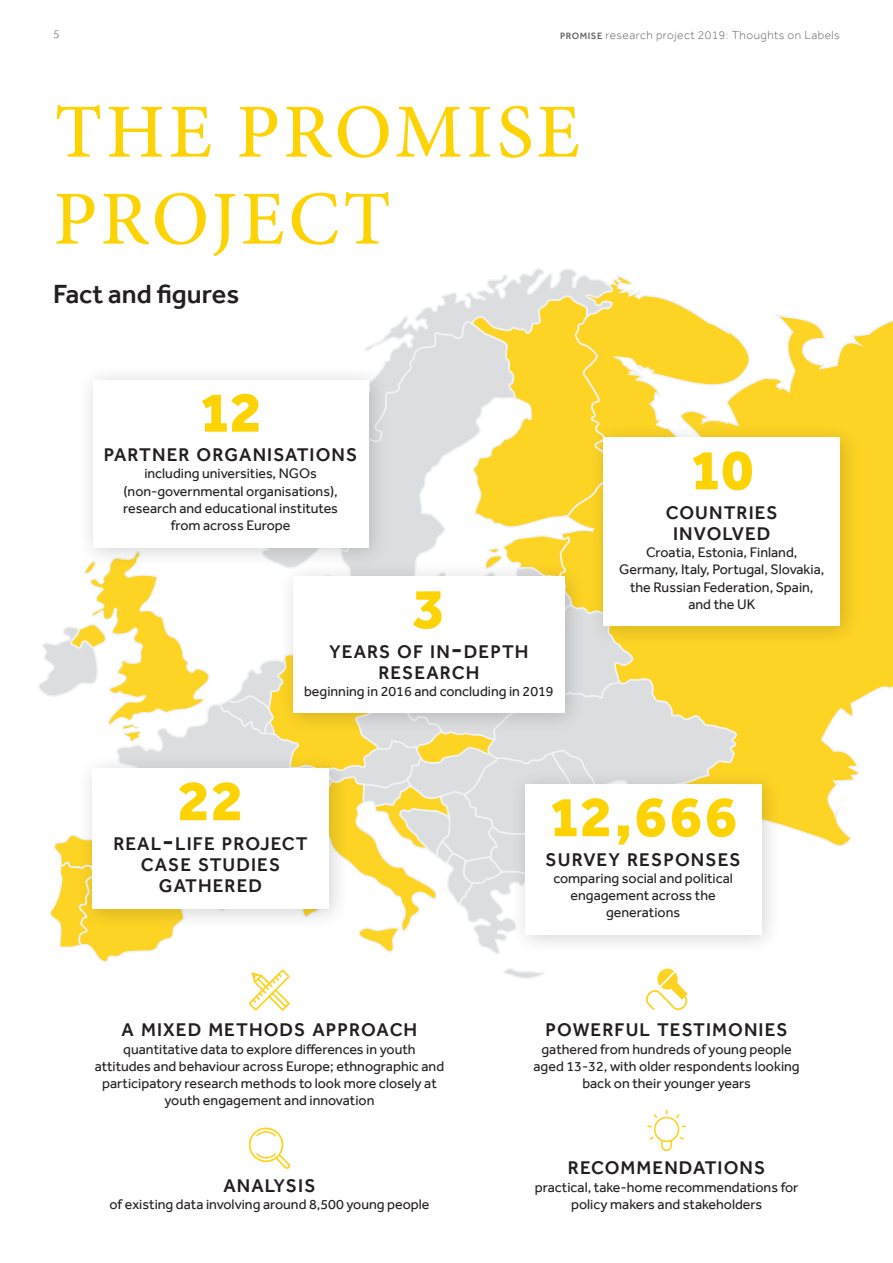
<style>
.page{position:relative;width:893px;height:1263px;background:#fff}
.page>*{position:absolute;margin:0;border:0;box-sizing:border-box;transform-origin:0 0}
.header_effra_79_74_6{font:500 76.5px/87px "Minion Pro";letter-spacing:.045em;color:#fed304}
.infographic_effra_nu{font:800 58.5px "Effra";letter-spacing:-.01em;color:#fed304}
.sub_header_effra_18{font:500 27px "Effra";color:#231f20}
.infographic_effra_te{font:500 18.9px/21px "Effra";letter-spacing:.055em;color:#231f20;text-align:center}
.infographic_EFFRA_bo{font:14.25px/17.2px "Effra";color:#231f20;text-align:center}
.cover_sub_title_MINI{font:300 12px "Effra";letter-spacing:.04em;color:#636366}
.s1{font-weight:500;font-size:9.45px}
.s2{font-size:27px}
</style>
<div class="page">
<svg style="left:620px;top:276px;width:273px;height:571px"></svg>
<svg style="left:364px;top:268px;width:251px;height:266px"></svg>
<svg style="left:647px;top:1110px;width:39px;height:41px"></svg>
<svg style="left:249px;top:1127px;width:41px;height:42px"></svg>
<div style="left:588px;top:422px;width:273px;height:225px;background:#231f20;opacity:.2"></div>
<div style="left:604px;top:438px;width:236px;height:188px;background:#fff"></div>
<div style="left:78px;top:365px;width:311px;height:203px;background:#231f20;opacity:.2"></div>
<div style="left:93px;top:380px;width:275px;height:167px;background:#fff"></div>
<div style="left:510px;top:769px;width:272px;height:186px;background:#231f20;opacity:.2"></div>
<div style="left:525px;top:784px;width:236px;height:150px;background:#fff"></div>
<svg style="left:38px;top:534px;width:699px;height:477px"></svg>
<p class="cover_sub_title_MINI" style="left:53px;top:27px;width:8px">5</p>
<p class="cover_sub_title_MINI" style="left:560px;top:28px;width:281px"><span class="s1">PROMISE</span> research project 2019: Thoughts on Labels</p>
<p class="header_effra_79_74_6" style="left:54px;top:89px;width:528px">THE PROMISE<br>PROJECT</p>
<p class="sub_header_effra_18" style="left:53px;top:278px;width:188px">Fact and figures</p>
<p class="infographic_effra_nu" style="left:199px;top:377px;width:65px">12</p>
<p class="infographic_effra_te" style="left:104px;top:444px;width:255px">PARTNER ORGANISATIONS</p>
<p class="infographic_EFFRA_bo" style="left:123px;top:465px;width:216px">including universities, NGOs (non-governmental organisations), research and educational institutes from across Europe</p>
<p class="infographic_effra_nu" style="left:412px;top:574px;width:34px">3</p>
<p class="infographic_effra_te" style="left:329px;top:641px;width:201px">YEARS OF IN<span class="s2">-</span>DEPTH<br>RESEARCH</p>
<p class="infographic_EFFRA_bo" style="left:304px;top:682px;width:251px">beginning in 2016 and concluding in 2019</p>
<p class="infographic_effra_nu" style="left:690px;top:435px;width:65px">10</p>
<p class="infographic_effra_te" style="left:666px;top:502px;width:113px">COUNTRIES<br>INVOLVED</p>
<p class="infographic_EFFRA_bo" style="left:619px;top:544px;width:207px">Croatia, Estonia, Finland,<br>Germany, Italy, Portugal, Slovakia, the Russian Federation, Spain, and the UK</p>
<p class="infographic_effra_nu" style="left:177px;top:766px;width:68px">22</p>
<p class="infographic_effra_te" style="left:113px;top:833px;width:196px">REAL<span class="s2">-</span>LIFE PROJECT<br>CASE STUDIES<br>GATHERED</p>
<p class="infographic_effra_te" style="left:122px;top:1019px;width:297px">A MIXED METHODS APPROACH</p>
<p class="infographic_EFFRA_bo" style="left:95px;top:1040px;width:351px">quantitative data to explore differences in youth attitudes and behaviour across Europe; ethnographic and participatory research methods to look more closely at youth engagement and innovation</p>
<p class="infographic_effra_te" style="left:223px;top:1175px;width:94px">ANALYSIS</p>
<p class="infographic_EFFRA_bo" style="left:109px;top:1196px;width:322px">of existing data involving around 8,500 young people</p>
<p class="infographic_effra_nu" style="left:549px;top:782px;width:190px">12,666</p>
<p class="infographic_effra_te" style="left:546px;top:849px;width:197px">SURVEY RESPONSES</p>
<p class="infographic_EFFRA_bo" style="left:553px;top:869px;width:181px">comparing social and political engagement across the generations</p>
<p class="infographic_effra_te" style="left:545px;top:1019px;width:244px">POWERFUL TESTIMONIES</p>
<p class="infographic_EFFRA_bo" style="left:533px;top:1040px;width:268px">gathered from hundreds of young people aged 13-32, with older respondents looking back on their younger years</p>
<p class="infographic_effra_te" style="left:568px;top:1157px;width:199px">RECOMMENDATIONS</p>
<p class="infographic_EFFRA_bo" style="left:535px;top:1178px;width:265px">practical, take-home recommendations for policy makers and stakeholders</p>
</div>
